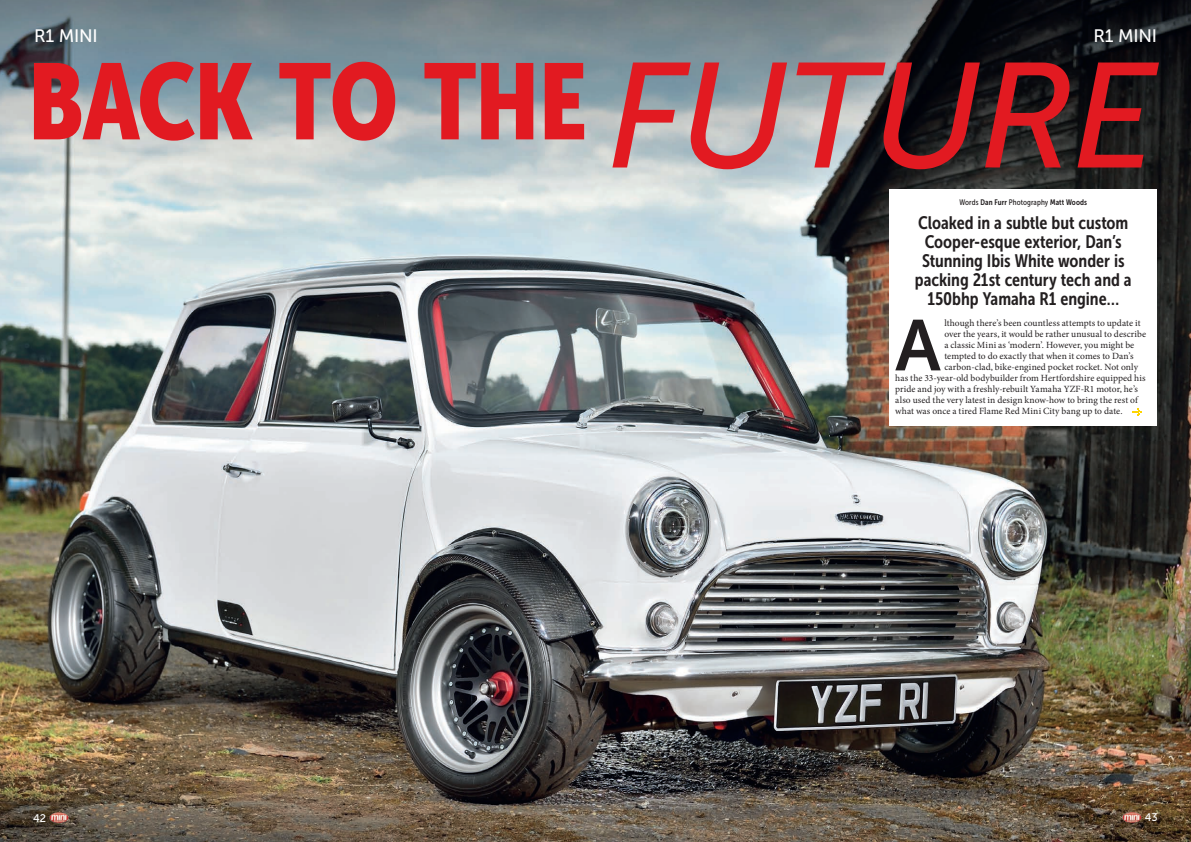
<style>
.page{position:relative;width:1191px;height:842px;background:#fff}
.page>*{position:absolute;margin:0;border:0;box-sizing:border-box;transform-origin:0 0}
.t1{font:106.9px "Museo Sans Cond 900";letter-spacing:-.01em;color:#e21a21}
.t2{font:71.5px "Museo Sans 700";color:#231f20}
.t3{font:18px/19px "Museo Sans Cond 700";color:#231f20;text-align:center}
.t4{font:18px "Museo Sans 500";letter-spacing:-.02em;color:#fff}
.t5{font:11px "Museo Sans 500";color:#fff}
.t6{font:9.5px "Minion Pro";letter-spacing:.005em;color:#231f20}
.t7{font:8px "Museo Sans Cond 500";letter-spacing:.015em;color:#231f20}
.s1{font-family:"Museo Sans 500";font-style:italic;font-size:148.7px}
.s2{font-family:"Museo Sans Cond 700"}
</style>
<div class="page">
<img style="left:0;top:0;width:1191px;height:842px">
<div style="left:889px;top:189px;width:268px;height:236px;background:#fff"></div>
<svg style="left:1132px;top:409px;width:9px;height:7px"></svg>
<img style="left:49px;top:812px;width:20px;height:11px">
<img style="left:1122px;top:812px;width:19px;height:11px">
<h3 class="t4" style="left:34px;top:26px;width:65px">R1 MINI</h3>
<h3 class="t4" style="left:1093px;top:26px;width:65px">R1 MINI</h3>
<h1 class="t1" style="left:28px;top:41px;width:1130px">BACK TO THE <span class="s1">FUTURE</span></h1>
<p class="t7" style="left:959px;top:198px;width:129px">Words <span class="s2">Dan Furr</span> Photography <span class="s2">Matt Woods</span></p>
<h3 class="t3" style="left:915px;top:213px;width:218px">Cloaked in a subtle but custom<br>Cooper-esque exterior, Dan’s<br>Stunning Ibis White wonder is packing 21st century tech and a<br>150bhp Yamaha R1 engine…</h3>
<h2 class="t2" style="left:895px;top:306px;width:47px">A</h2>
<p class="t6" style="left:944px;top:317px;width:198px">lthough there’s been countless attempts to update it</p>
<p class="t6" style="left:944px;top:328px;width:203px">over the years, it would be rather unusual to describe</p>
<p class="t6" style="left:944px;top:339px;width:191px">a classic Mini as ‘modern’. However, you might be</p>
<p class="t6" style="left:944px;top:350px;width:191px">tempted to do exactly that when it comes to Dan’s</p>
<p class="t6" style="left:944px;top:361px;width:195px">carbon-clad, bike-engined pocket rocket. Not only</p>
<p class="t6" style="left:895px;top:372px;width:252px">has the 33-year-old bodybuilder from Hertfordshire equipped his</p>
<p class="t6" style="left:895px;top:383px;width:244px">pride and joy with a freshly-rebuilt Yamaha YZF-R1 motor, he’s</p>
<p class="t6" style="left:895px;top:394px;width:244px">also used the very latest in design know-how to bring the rest of</p>
<p class="t6" style="left:895px;top:405px;width:229px">what was once a tired Flame Red Mini City bang up to date.</p>
<p class="t5" style="left:33px;top:812px;width:14px">42</p>
<p class="t5" style="left:1144px;top:811px;width:14px">43</p>
</div>
